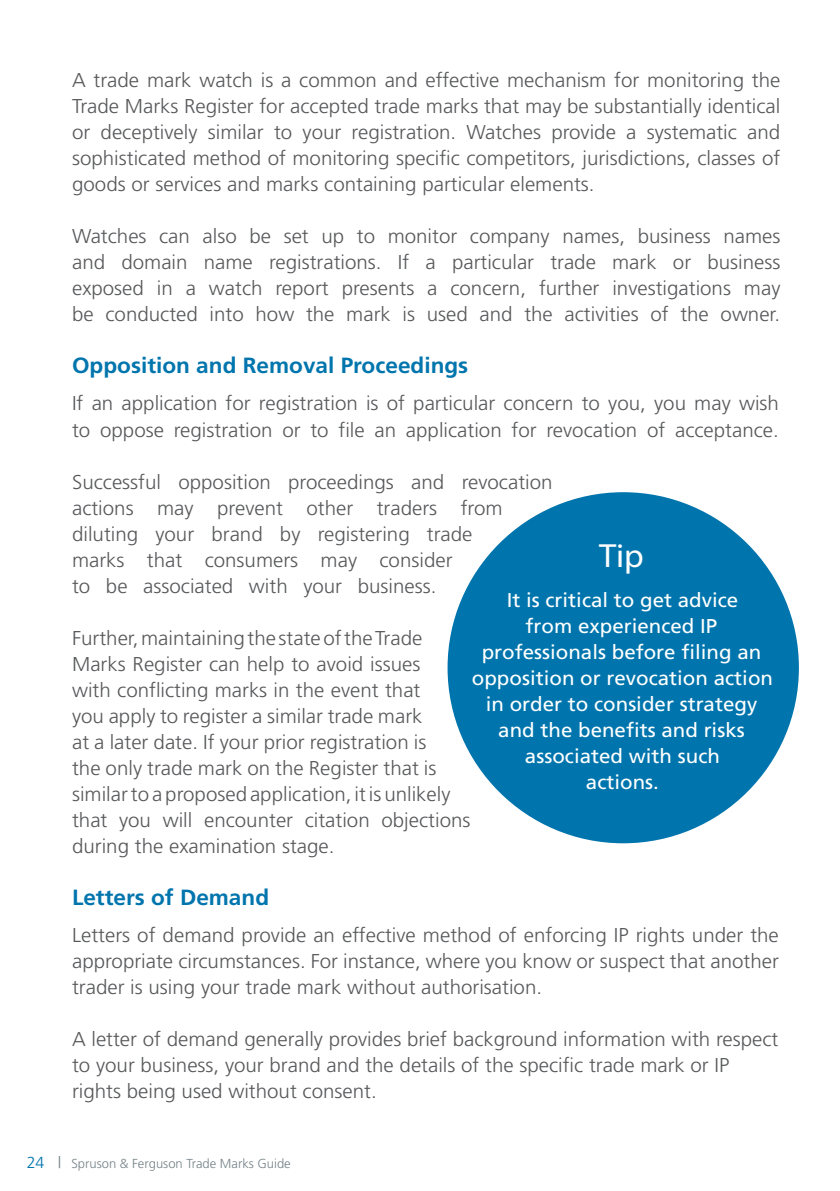
<style>
.page{position:relative;width:840px;height:1191px;background:#fff}
.page>*{position:absolute;margin:0;border:0;box-sizing:border-box;transform-origin:0 0}
.Top_Tip_body{font:33.6px "Myriad Pro";color:#fff}
.Trade_Marks_Guide{font:700 22px "Frutiger";color:#0075ad}
.Trade_Marks_Guide-2{font:300 20px/26px "Frutiger";color:#57585a}
.Top_Tip_body-2{font:20px/26px "Frutiger";color:#fff;text-align:center}
.t1{font:300 13px "Frutiger";color:#758288}
.s1{font-size:16px;color:#0075ad}
.s2{font-size:16px}
</style>
<div class="page">
<div style="left:454px;top:499px;width:337px;height:337px;background:#0075ad;border-radius:50%"></div>
<div style="left:447px;top:492px;width:351px;height:351px;border:14px solid #0075ad;border-radius:50%"></div>
<p class="Trade_Marks_Guide-2" style="left:72px;top:67px;width:709px;text-align:justify">A trade mark watch is a common and effective mechanism for monitoring the Trade Marks Register for accepted trade marks that may be substantially identical or deceptively similar to your registration. Watches provide a systematic and sophisticated method of monitoring specific competitors, jurisdictions, classes of goods or services and marks containing particular elements.</p>
<p class="Trade_Marks_Guide-2" style="left:72px;top:223px;width:709px;text-align:justify">Watches can also be set up to monitor company names, business names and domain name registrations. If a particular trade mark or business exposed in a watch report presents a concern, further investigations may be conducted into how the mark is used and the activities of the owner.</p>
<p class="Trade_Marks_Guide" style="left:72px;top:352px;width:397px">Opposition and Removal Proceedings</p>
<p class="Trade_Marks_Guide-2" style="left:72px;top:390px;width:708px">If an application for registration is of particular concern to you, you may wish to oppose registration or to file an application for revocation of acceptance.</p>
<p class="Trade_Marks_Guide-2" style="left:72px;top:468px;width:481px">Successful opposition proceedings and revocation actions may prevent other traders from diluting your brand by registering trade<br>marks that consumers may consider<br>to be associated with your business.</p>
<p class="Trade_Marks_Guide-2" style="left:72px;top:624px;width:399px">Further, maintaining the state of the Trade Marks Register can help to avoid issues<br>with conflicting marks in the event that<br>you apply to register a similar trade mark<br>at a later date. If your prior registration is<br>the only trade mark on the Register that is similar to a proposed application, it is unlikely that you will encounter citation objections during the examination stage.</p>
<p class="Trade_Marks_Guide" style="left:72px;top:884px;width:198px">Letters of Demand</p>
<p class="Trade_Marks_Guide-2" style="left:72px;top:922px;width:708px;text-align:justify">Letters of demand provide an effective method of enforcing IP rights under the appropriate circumstances. For instance, where you know or suspect that another trader is using your trade mark without authorisation.</p>
<p class="Trade_Marks_Guide-2" style="left:72px;top:1026px;width:707px">A letter of demand generally provides brief background information with respect to your business, your brand and the details of the specific trade mark or IP rights being used without consent.</p>
<p class="Top_Tip_body" style="left:599px;top:534px;width:46px">Tip</p>
<p class="Top_Tip_body-2" style="left:471px;top:587px;width:302px">It is critical to get advice<br>from experienced IP professionals before filing an opposition or revocation action in order to consider strategy and the benefits and risks associated with such<br>actions.</p>
<p class="t1" style="left:27px;top:1155px;width:265px"><span class="s1">24</span> <span class="s2">|</span> Spruson &amp; Ferguson Trade Marks Guide</p>
</div>
